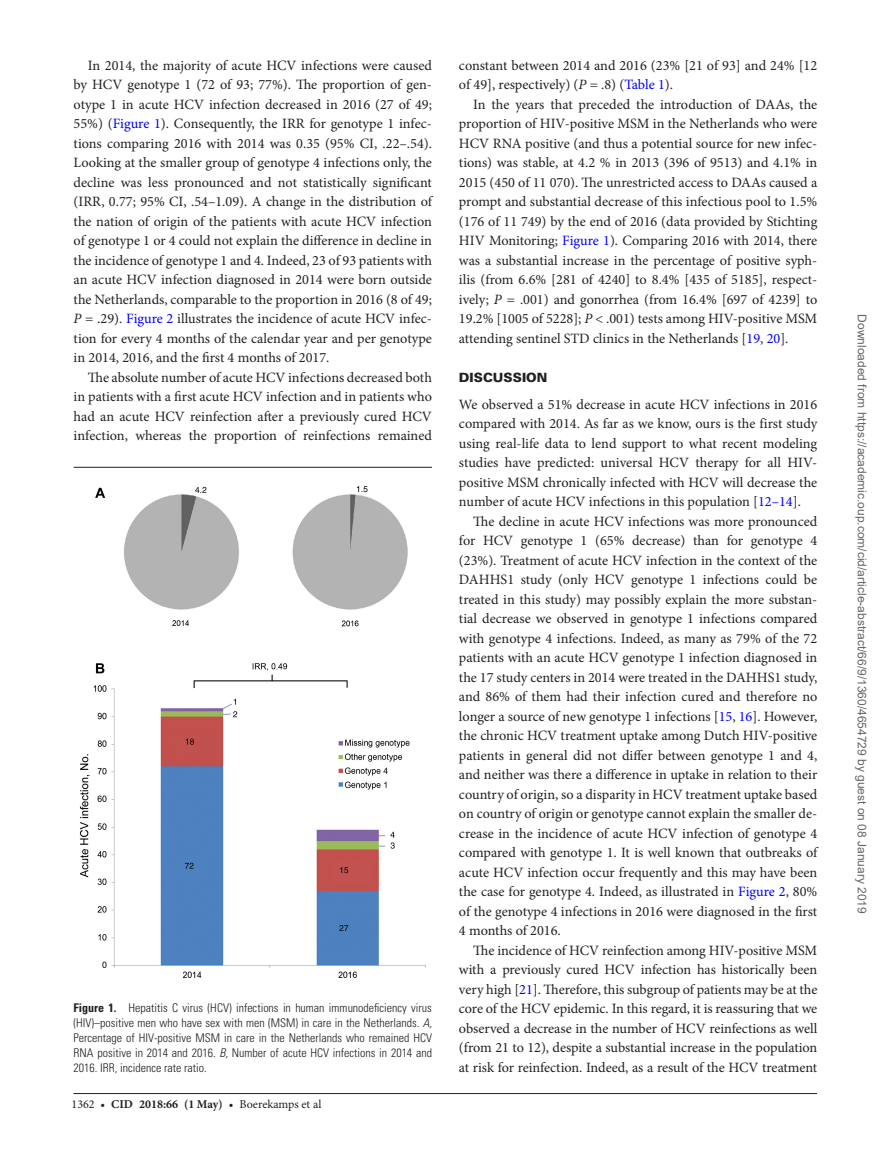
<style>
.page{position:relative;width:891px;height:1174px;background:#fff}
.page>*{position:absolute;margin:0;border:0;box-sizing:border-box;transform-origin:0 0}
.t1{font:14.25px/19.5px "Minion Pro";color:#231f20;text-align:justify}
.t2{font:900 12.75px "Univers LT Std";color:#231f20}
.t3{font:300 condensed 12px/15px "Univers LT Std";color:#231f20;text-align:justify}
.t4{font:12px "Arial";color:#666}
.t5{font:12px "Minion Pro";color:#231f20}
.s1{color:#00f}
.s2{font-style:italic}
.s3{font-weight:700}
</style>
<div class="page">
<hr style="left:73px;top:1093px;width:744px;height:1px;background:#231f20">
<hr style="left:74px;top:467px;width:358px;height:1px;background:#231f20">
<img style="left:79px;top:486px;width:347px;height:492px">
<p class="t1" style="left:74px;top:55px;width:360px;text-indent:14px">In 2014, the majority of acute HCV infections were caused by HCV genotype 1 (72 of 93; 77%). The proportion of gen&shy;otype 1 in acute HCV infection decreased in 2016 (27 of 49; 55%) (<span class="s1">Figure 1</span>). Consequently, the IRR for genotype 1 infec&shy;tions comparing 2016 with 2014 was 0.35 (95% CI, .22–.54).<br>Looking at the smaller group of genotype 4 infections only, the decline was less pronounced and not statistically significant (IRR, 0.77; 95% CI, .54–1.09). A change in the distribution of the nation of origin of the patients with acute HCV infection of genotype 1 or 4 could not explain the difference in decline in the incidence of genotype 1 and 4. Indeed, 23 of 93 patients with an acute HCV infection diagnosed in 2014 were born outside the Netherlands, comparable to the proportion in 2016 (8 of 49; <span class="s2">P</span> = .29). <span class="s1">Figure 2</span> illustrates the incidence of acute HCV infec&shy;tion for every 4 months of the calendar year and per genotype in 2014, 2016, and the first 4 months of 2017.</p>
<p class="t1" style="left:74px;top:367px;width:360px;text-indent:14px">The absolute number of acute HCV infections decreased both in patients with a first acute HCV infection and in patients who had an acute HCV reinfection after a previously cured HCV infection, whereas the proportion of reinfections remained</p>
<p class="t3" style="left:74px;top:1000px;width:360px"><span class="s3">Figure 1.</span> Hepatitis C virus (HCV) infections in human immunodeficiency virus (HIV)–positive men who have sex with men (MSM) in care in the Netherlands. <span class="s2">A, </span>Percentage of HIV-positive MSM in care in the Netherlands who remained HCV RNA positive in 2014 and 2016. <span class="s2">B,</span> Number of acute HCV infections in 2014 and 2016. IRR, incidence rate ratio.</p>
<p class="t5" style="left:72px;top:1096px;width:251px">1362 • <span class="s3">CID 2018:66 (1 May)</span> • Boerekamps et al</p>
<p class="t1" style="left:459px;top:55px;width:360px">constant between 2014 and 2016 (23% [21 of 93] and 24% [12 of 49], respectively) (<span class="s2">P</span> = .8) (<span class="s1">Table 1</span>).</p>
<p class="t1" style="left:459px;top:94px;width:360px;text-indent:14px">In the years that preceded the introduction of DAAs, the proportion of HIV-positive MSM in the Netherlands who were HCV RNA positive (and thus a potential source for new infec&shy;tions) was stable, at 4.2 % in 2013 (396 of 9513) and 4.1% in 2015 (450 of 11 070). The unrestricted access to DAAs caused a prompt and substantial decrease of this infectious pool to 1.5% (176 of 11 749) by the end of 2016 (data provided by Stichting HIV Monitoring; <span class="s1">Figure 1</span>). Comparing 2016 with 2014, there was a substantial increase in the percentage of positive syph&shy;ilis (from 6.6% [281 of 4240] to 8.4% [435 of 5185], respect&shy;ively; <span class="s2">P</span> = .001) and gonorrhea (from 16.4% [697 of 4239] to 19.2% [1005 of 5228]; <span class="s2">P</span> &lt; .001) tests among HIV-positive MSM attending sentinel STD clinics in the Netherlands [<span class="s1">19</span>, <span class="s1">20</span>].</p>
<p class="t2" style="left:459px;top:369px;width:90px">DISCUSSION</p>
<p class="t1" style="left:459px;top:394px;width:360px">We observed a 51% decrease in acute HCV infections in 2016 compared with 2014. As far as we know, ours is the first study using real-life data to lend support to what recent modeling studies have predicted: universal HCV therapy for all HIV&shy;positive MSM chronically infected with HCV will decrease the number of acute HCV infections in this population [<span class="s1">12–14</span>].</p>
<p class="t1" style="left:459px;top:511px;width:360px;text-indent:14px">The decline in acute HCV infections was more pronounced for HCV genotype 1 (65% decrease) than for genotype 4 (23%). Treatment of acute HCV infection in the context of the DAHHS1 study (only HCV genotype 1 infections could be treated in this study) may possibly explain the more substan&shy;tial decrease we observed in genotype 1 infections compared with genotype 4 infections. Indeed, as many as 79% of the 72 patients with an acute HCV genotype 1 infection diagnosed in the 17 study centers in 2014 were treated in the DAHHS1 study, and 86% of them had their infection cured and therefore no longer a source of new genotype 1 infections [<span class="s1">15</span>, <span class="s1">16</span>]. However, the chronic HCV treatment uptake among Dutch HIV-positive patients in general did not differ between genotype 1 and 4, and neither was there a difference in uptake in relation to their country of origin, so a disparity in HCV treatment uptake based on country of origin or genotype cannot explain the smaller de&shy;crease in the incidence of acute HCV infection of genotype 4 compared with genotype 1. It is well known that outbreaks of acute HCV infection occur frequently and this may have been the case for genotype 4. Indeed, as illustrated in <span class="s1">Figure 2</span>, 80% of the genotype 4 infections in 2016 were diagnosed in the first 4 months of 2016.</p>
<p class="t1" style="left:459px;top:940px;width:360px;text-indent:14px">The incidence of HCV reinfection among HIV-positive MSM with a previously cured HCV infection has historically been very high [<span class="s1">21</span>]. Therefore, this subgroup of patients may be at the core of the HCV epidemic. In this regard, it is reassuring that we observed a decrease in the number of HCV reinfections as well (from 21 to 12), despite a substantial increase in the population at risk for reinfection. Indeed, as a result of the HCV treatment</p>
<p class="t4" style="left:866px;top:314px;width:601px;rotate:90deg">Downloaded from https://academic.oup.com/cid/article-abstract/66/9/1360/4654729 by guest on 08 January 2019</p>
</div>
